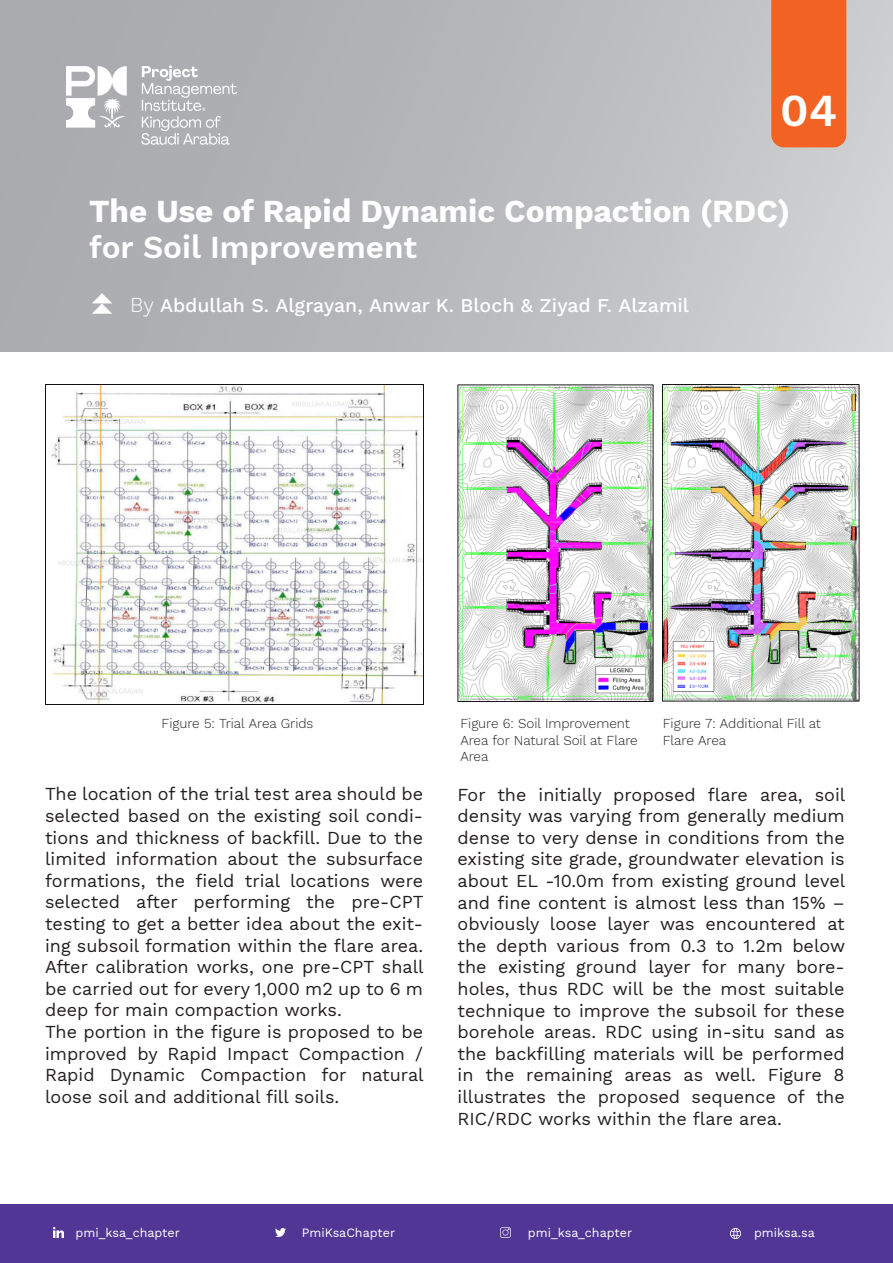
<style>
.page{position:relative;width:893px;height:1263px;background:#fff}
.page>*{position:absolute;margin:0;border:0;box-sizing:border-box;transform-origin:0 0}
.t1{font:600 45px "Work Sans";color:#fff}
.t2{font:700 31.5px "Work Sans";color:#fff}
.t3{font:600 31.5px "Work Sans";color:#fff}
.t4{font:500 19.5px "Work Sans";color:#fff}
.t5{font:18px/21.6px "Work Sans";color:#231f20}
.t6{font:300 13.5px/16.2px "Work Sans";color:#231f20}
.t7{font:12.6px "Work Sans";color:#fff}
.s1{font-weight:300;font-size:21px}
</style>
<div class="page">
<div style="left:0;top:0;width:893px;height:351px;background:linear-gradient(to right,#a4a6aa,#cdced0)"></div>
<svg style="left:92px;top:293px;width:20px;height:21px"></svg>
<div style="left:771px;top:0;width:75px;height:147px;background:#f26223"></div>
<img style="left:65px;top:66px;width:173px;height:79px">
<div style="left:0;top:1204px;width:893px;height:59px;background:#513695"></div>
<svg style="left:501px;top:1227px;width:10px;height:11px"></svg>
<svg style="left:731px;top:1228px;width:9px;height:10px"></svg>
<svg style="left:54px;top:1228px;width:10px;height:10px"></svg>
<svg style="left:275px;top:1228px;width:10px;height:9px"></svg>
<img style="left:45px;top:385px;width:378px;height:319px">
<img style="left:458px;top:385px;width:196px;height:317px">
<img style="left:663px;top:385px;width:196px;height:317px">
<h1 class="t1" style="left:780px;top:76px;width:59px">04</h1>
<h2 class="t2" style="left:89px;top:187px;width:702px">The Use of Rapid Dynamic Compaction (RDC)</h2>
<h2 class="t3" style="left:89px;top:223px;width:329px">for Soil Improvement</h2>
<p class="t4" style="left:130px;top:294px;width:560px"><span class="s1">By</span> Abdullah S. Algrayan, Anwar K. Bloch &amp; Ziyad F. Alzamil</p>
<p class="t6" style="left:162px;top:715px;width:153px">Figure 5: Trial Area Grids</p>
<p class="t6" style="left:460px;top:715px;width:179px">Figure 6: Soil Improvement<br>Area for Natural Soil at Flare<br>Area</p>
<p class="t6" style="left:663px;top:715px;width:160px">Figure 7: Additional Fill at<br>Flare Area</p>
<p class="t5" style="left:45px;top:783px;width:380px">The location of the trial test area should be selected based on the existing soil condi&shy;tions and thickness of backfill. Due to the limited information about the subsurface formations, the field trial locations were selected after performing the pre-CPT testing to get a better idea about the exit&shy;ing subsoil formation within the flare area.<br>After calibration works, one pre-CPT shall be carried out for every 1,000 m2 up to 6 m deep for main compaction works.<br>The portion in the figure is proposed to be improved by Rapid Impact Compaction / Rapid Dynamic Compaction for natural loose soil and additional fill soils.</p>
<p class="t5" style="left:458px;top:783px;width:389px;text-align:justify">For the initially proposed flare area, soil density was varying from generally medium dense to very dense in conditions from the existing site grade, groundwater elevation is about EL -10.0m from existing ground level and fine content is almost less than 15% – obviously loose layer was encountered at the depth various from 0.3 to 1.2m below the existing ground layer for many bore&shy;holes, thus RDC will be the most suitable technique to improve the subsoil for these borehole areas. RDC using in-situ sand as the backfilling materials will be performed in the remaining areas as well. Figure 8 illustrates the proposed sequence of the RIC/RDC works within the flare area.</p>
<p class="t7" style="left:76px;top:1223px;width:106px">pmi_ksa_chapter</p>
<p class="t7" style="left:302px;top:1223px;width:95px">PmiKsaChapter</p>
<p class="t7" style="left:528px;top:1223px;width:106px">pmi_ksa_chapter</p>
<p class="t7" style="left:754px;top:1223px;width:62px">pmiksa.sa</p>
</div>
